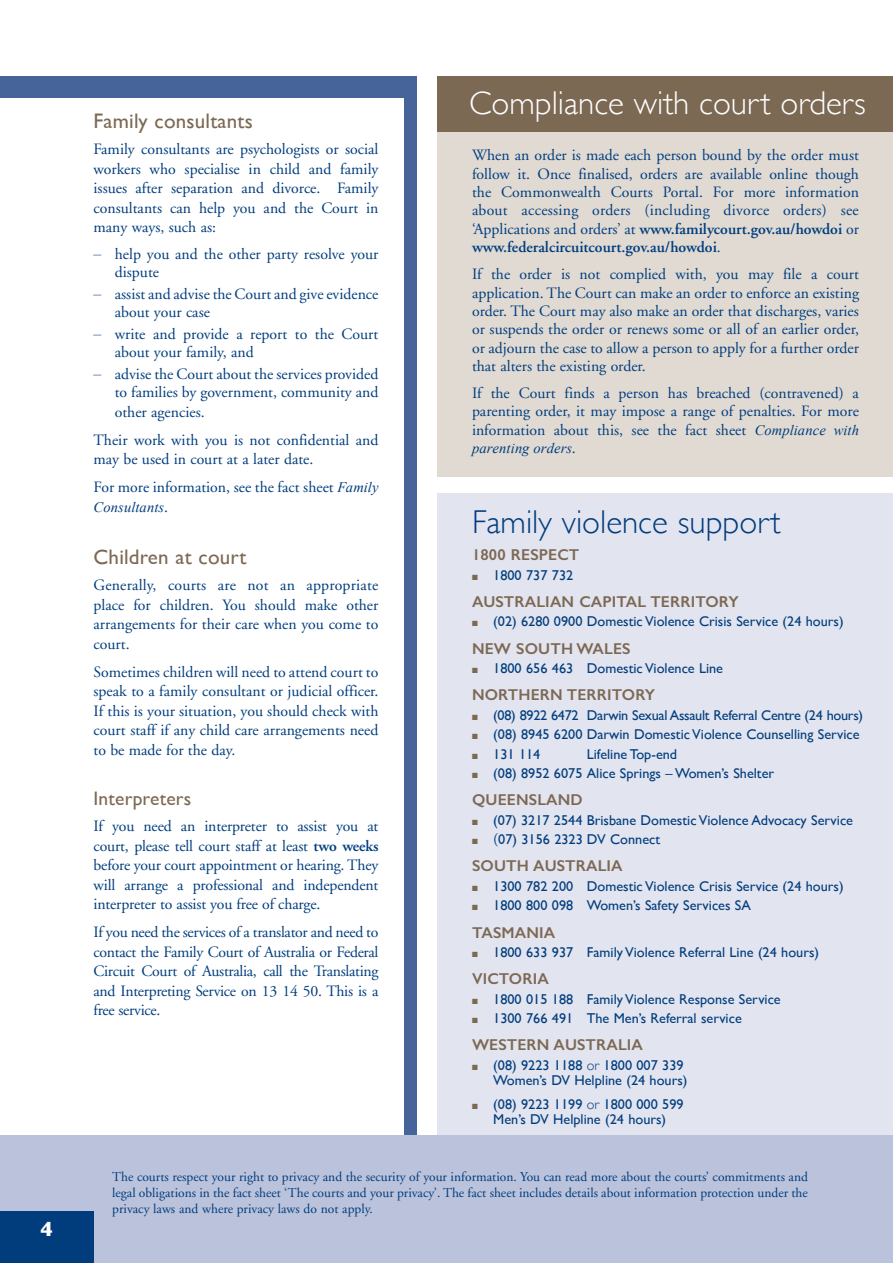
<style>
.page{position:relative;width:893px;height:1263px;background:#fff}
.page>*{position:absolute;margin:0;border:0;box-sizing:border-box;transform-origin:0 0}
._1st_head{font:300 33px "Gill Sans";color:#fff}
._2nd_head{font:300 33px "Gill Sans";color:#013d7d}
._3rd_head{font:21px "Gill Sans";letter-spacing:.01em;color:#7c6954}
.Head1a{font:700 21px "Gill Sans";color:#fff}
._3rd_head-2{font:19.5px "Gill Sans";letter-spacing:.01em;color:#7c6954}
.Indent{font:15.75px/19.5px "Adobe Garamond";color:#013d7d;text-align:justify}
.FV_head{font:600 15.75px "Gill Sans";letter-spacing:.01em;color:#7c6954}
.t1{font:italic 14.55px "Times New Roman";letter-spacing:.005em;color:#013d7d}
.FV_contact{font:14.25px "Gill Sans";color:#013d7d}
.FV_contact-2{font:14.25px "Gill Sans";letter-spacing:-.02em;color:#013d7d}
.Note{font:13.5px/15.8px "Adobe Garamond";color:#013d7d;text-align:justify}
.s1{font-family:"Gill Sans";font-weight:300}
.s2{font-family:"Times New Roman";font-style:italic;font-size:14.55px}
.s3{font-family:"Adobe Garamond";font-style:normal;font-size:15.75px}
.s4{font-weight:600}
.s5{color:#7c6954}
.s6{font-family:"Adobe Garamond";font-size:15.75px}
.s7{font-weight:300}
</style>
<div class="page">
<div style="left:438px;top:493px;width:455px;height:651px;background:#e2e4ef"></div>
<div style="left:404px;top:77px;width:13px;height:1186px;background:#46639a"></div>
<div style="left:0;top:1135px;width:893px;height:128px;background:#bbc2db"></div>
<div style="left:0;top:77px;width:417px;height:21px;background:#46639a"></div>
<div style="left:0;top:1212px;width:94px;height:51px;background:#013d7d"></div>
<div style="left:438px;top:132px;width:455px;height:344px;background:#e0dad3"></div>
<div style="left:438px;top:77px;width:455px;height:55px;background:#7c6954"></div>
<p class="Head1a" style="left:41px;top:1212px;width:14px">4</p>
<p class="_3rd_head" style="left:94px;top:109px;width:161px">Family consultants</p>
<p class="Indent" style="left:94px;top:140px;width:286px">Family consultants are psychologists or social workers who specialise in child and family issues after separation and divorce. Family consultants can help you and the Court in many ways, such as:</p>
<p class="Indent" style="left:115px;top:245px;width:265px;line-height:18px;text-indent:-21px"><span class="s1">–</span> help you and the other party resolve your dispute</p>
<p class="Indent" style="left:115px;top:285px;width:265px;line-height:18px;text-indent:-21px"><span class="s1">–</span> assist and advise the Court and give evidence about your case</p>
<p class="Indent" style="left:115px;top:326px;width:265px;line-height:18px;text-indent:-21px"><span class="s1">–</span> write and provide a report to the Court about your family, and</p>
<p class="Indent" style="left:94px;top:366px;width:286px;line-height:18px;text-align:right"><span class="s1">–</span> advise the Court about the services provided to families by government, community and</p>
<p class="Indent" style="left:115px;top:403px;width:91px">other agencies.</p>
<p class="Indent" style="left:94px;top:431px;width:286px">Their work with you is not confidential and may be used in court at a later date.</p>
<p class="Indent" style="left:94px;top:478px;width:286px">For more information, see the fact sheet <span class="s2">Family</span></p>
<p class="t1" style="left:94px;top:497px;width:76px">Consultants<span class="s3">.</span></p>
<p class="_3rd_head" style="left:94px;top:545px;width:154px">Children at court</p>
<p class="Indent" style="left:94px;top:576px;width:286px">Generally, courts are not an appropriate place for children. You should make other arrangements for their care when you come to court.</p>
<p class="Indent" style="left:94px;top:662px;width:286px">Sometimes children will need to attend court to speak to a family consultant or judicial officer.<br>If this is your situation, you should check with court staff if any child care arrangements need to be made for the day.</p>
<p class="_3rd_head-2" style="left:94px;top:787px;width:99px">Interpreters</p>
<p class="Indent" style="left:94px;top:817px;width:286px">If you need an interpreter to assist you at court, please tell court staff at least <span class="s4">two weeks </span>before your court appointment or hearing. They will arrange a professional and independent interpreter to assist you free of charge.</p>
<p class="Indent" style="left:94px;top:923px;width:286px">If you need the services of a translator and need to contact the Family Court of Australia or Federal Circuit Court of Australia, call the Translating and Interpreting Service on 13 14 50. This is a free service.</p>
<p class="_1st_head" style="left:469px;top:77px;width:398px">Compliance with court orders</p>
<p class="Indent" style="left:472px;top:147px;width:388px;line-height:18.3px">When an order is made each person bound by the order must follow it. Once finalised, orders are available online though the Commonwealth Courts Portal. For more information about accessing orders (including divorce orders) see ‘Applications and orders’ at <span class="s4">www.familycourt.gov.au/howdoi</span> or <span class="s4">www.federalcircuitcourt.gov.au/howdoi</span>.</p>
<p class="Indent" style="left:472px;top:265px;width:388px;line-height:18.3px">If the order is not complied with, you may file a court application. The Court can make an order to enforce an existing order. The Court may also make an order that discharges, varies or suspends the order or renews some or all of an earlier order, or adjourn the case to allow a person to apply for a further order that alters the existing order.</p>
<p class="Indent" style="left:472px;top:384px;width:388px;line-height:18.3px">If the Court finds a person has breached (contravened) a parenting order, it may impose a range of penalties. For more information about this, see the fact sheet <span class="s2">Compliance with</span></p>
<p class="t1" style="left:472px;top:438px;width:105px">parenting orders<span class="s3">.</span></p>
<p class="_2nd_head" style="left:472px;top:496px;width:310px">Family violence support</p>
<p class="FV_head" style="left:472px;top:545px;width:109px">1800 RESPECT</p>
<p class="FV_contact" style="left:472px;top:566px;width:103px"><span class="s5">■</span> 1800 737 732</p>
<p class="FV_head" style="left:472px;top:592px;width:268px">AUSTRALIAN CAPITAL TERRITORY</p>
<p class="FV_contact" style="left:472px;top:613px;width:373px"><span class="s5">■</span> (02) 6280 0900 Domestic Violence Crisis Service (24 hours)</p>
<p class="FV_head" style="left:472px;top:639px;width:160px">NEW SOUTH WALES</p>
<p class="FV_contact" style="left:472px;top:660px;width:253px"><span class="s5">■</span> 1800 656 463 Domestic Violence Line</p>
<p class="FV_head" style="left:472px;top:685px;width:185px">NORTHERN TERRITORY</p>
<p class="FV_contact-2" style="left:472px;top:706px;width:393px"><span class="s5">■</span> (08) 8922 6472 Darwin Sexual Assault Referral Centre (24 hours)</p>
<p class="FV_contact" style="left:472px;top:726px;width:389px"><span class="s5">■</span> (08) 8945 6200 Darwin Domestic Violence Counselling Service</p>
<p class="FV_contact" style="left:472px;top:745px;width:70px"><span class="s5">■</span> 131 114</p>
<p class="FV_contact" style="left:587px;top:745px;width:92px">Lifeline Top-end</p>
<p class="FV_contact" style="left:472px;top:765px;width:304px"><span class="s5">■</span> (08) 8952 6075 Alice Springs – Women’s Shelter</p>
<p class="FV_head" style="left:472px;top:790px;width:112px">QUEENSLAND</p>
<p class="FV_contact" style="left:472px;top:811px;width:383px"><span class="s5">■</span> (07) 3217 2544 Brisbane Domestic Violence Advocacy Service</p>
<p class="FV_contact" style="left:472px;top:831px;width:190px"><span class="s5">■</span> <span class="s6">(</span>07) 3156 2323 DV Connect</p>
<p class="FV_head" style="left:472px;top:856px;width:152px">SOUTH AUSTRALIA</p>
<p class="FV_contact" style="left:472px;top:878px;width:373px"><span class="s5">■</span> 1300 782 200 Domestic Violence Crisis Service (24 hours)</p>
<p class="FV_contact" style="left:472px;top:897px;width:280px"><span class="s5">■</span> 1800 800 098 Women’s Safety Services SA</p>
<p class="FV_head" style="left:472px;top:923px;width:85px">TASMANIA</p>
<p class="FV_contact" style="left:472px;top:944px;width:349px"><span class="s5">■</span> 1800 633 937 Family Violence Referral Line (24 hours)</p>
<p class="FV_head" style="left:472px;top:969px;width:78px">VICTORIA</p>
<p class="FV_contact" style="left:472px;top:990px;width:310px"><span class="s5">■</span> 1800 015 188 Family Violence Response Service</p>
<p class="FV_contact" style="left:472px;top:1010px;width:271px"><span class="s5">■</span> 1300 766 491 The Men’s Referral service</p>
<p class="FV_head" style="left:472px;top:1035px;width:173px">WESTERN AUSTRALIA</p>
<p class="FV_contact" style="left:472px;top:1057px;width:213px"><span class="s5">■</span> (08) 9223 1188 <span class="s7">or</span> 1800 007 339</p>
<p class="FV_contact" style="left:493px;top:1072px;width:196px">Women’s DV Helpline (24 hours)</p>
<p class="FV_contact" style="left:472px;top:1095px;width:213px"><span class="s5">■</span> (08) 9223 1199 <span class="s7">or</span> 1800 000 599</p>
<p class="FV_contact" style="left:493px;top:1110px;width:174px">Men’s DV Helpline (24 hours)</p>
<p class="Note" style="left:112px;top:1169px;width:697px">The courts respect your right to privacy and the security of your information. You can read more about the courts’ commitments and legal obligations in the fact sheet ‘The courts and your privacy’. The fact sheet includes details about information protection under the privacy laws and where privacy laws do not apply.</p>
</div>
